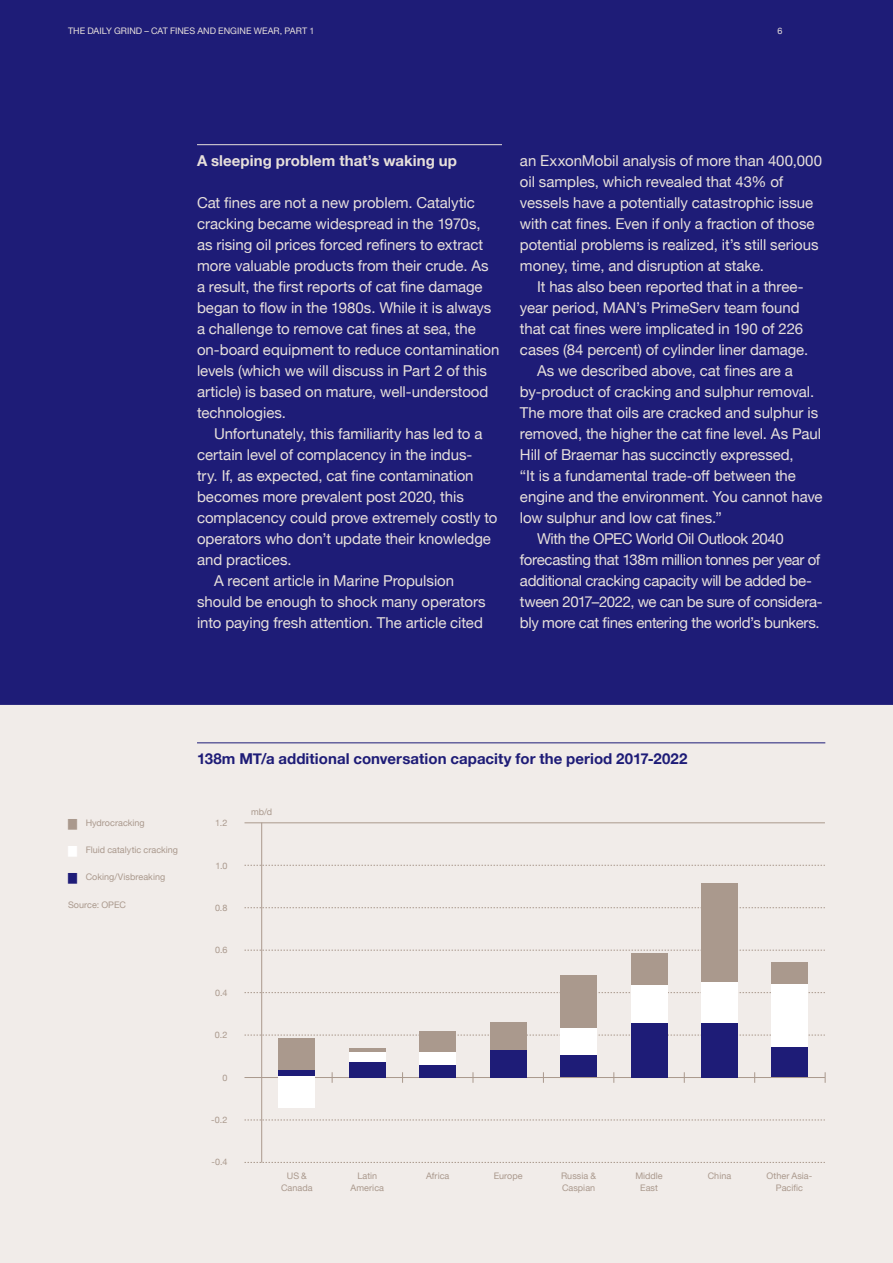
<style>
.page{position:relative;width:893px;height:1263px;background:#1e1c77}
.page>*{position:absolute;margin:0;border:0;box-sizing:border-box;transform-origin:0 0}
.t1{font:15px/21px "Helvetica Neue";letter-spacing:-.005em;color:#e7e0db}
.t2{font:15px "Helvetica Neue";letter-spacing:-.025em;color:#e7e0db}
.t3{font:700 15px "Helvetica Neue";letter-spacing:.005em;color:#1e1c77}
.t4{font:700 15px "Helvetica Neue";letter-spacing:.005em;color:#e7e0db}
.t5{font:9px/12px "Helvetica Neue";letter-spacing:.005em;color:#aa998d;text-align:center}
.t6{font:9px "Helvetica Neue";letter-spacing:.005em;color:#e7e0db}
.s1{color:#fff}
.s2{color:#1f1c78}
</style>
<div class="page">
<hr style="left:197px;top:144px;width:305px;height:1px;background:#e7e0db">
<div style="left:0;top:705px;width:893px;height:558px;background:#f1ece9"></div>
<hr style="left:244px;top:822px;width:581px;height:1px;background:#aa998d">
<hr style="left:261px;top:823px;width:1px;height:339px;background:#aa998d">
<svg style="left:244px;top:865px;width:581px;height:1px"></svg>
<svg style="left:244px;top:907px;width:581px;height:1px"></svg>
<svg style="left:244px;top:950px;width:581px;height:1px"></svg>
<svg style="left:244px;top:992px;width:581px;height:1px"></svg>
<svg style="left:244px;top:1035px;width:581px;height:1px"></svg>
<svg style="left:244px;top:1120px;width:581px;height:1px"></svg>
<hr style="left:244px;top:1077px;width:581px;height:1px;background:#aa998d">
<svg style="left:244px;top:1162px;width:581px;height:1px"></svg>
<div style="left:490px;top:1022px;width:36px;height:28px;background:#aa998d"></div>
<div style="left:490px;top:1050px;width:36px;height:27px;background:#1e1c77"></div>
<div style="left:561px;top:1028px;width:36px;height:27px;background:#fff"></div>
<div style="left:561px;top:976px;width:36px;height:52px;background:#aa998d"></div>
<div style="left:561px;top:1055px;width:36px;height:22px;background:#1e1c77"></div>
<div style="left:631px;top:984px;width:36px;height:39px;background:#fff"></div>
<div style="left:631px;top:953px;width:36px;height:31px;background:#aa998d"></div>
<div style="left:631px;top:1023px;width:36px;height:54px;background:#1e1c77"></div>
<div style="left:701px;top:981px;width:36px;height:42px;background:#fff"></div>
<div style="left:701px;top:883px;width:36px;height:98px;background:#aa998d"></div>
<div style="left:701px;top:1023px;width:36px;height:54px;background:#1e1c77"></div>
<div style="left:771px;top:984px;width:36px;height:63px;background:#fff"></div>
<div style="left:771px;top:963px;width:36px;height:21px;background:#aa998d"></div>
<div style="left:771px;top:1047px;width:36px;height:30px;background:#1e1c77"></div>
<div style="left:349px;top:1062px;width:36px;height:15px;background:#1e1c77"></div>
<hr style="left:349px;top:1048px;width:36px;height:4px;background:#aa998d">
<div style="left:349px;top:1052px;width:36px;height:10px;background:#fff"></div>
<div style="left:420px;top:1065px;width:36px;height:12px;background:#1e1c77"></div>
<div style="left:420px;top:1031px;width:36px;height:21px;background:#aa998d"></div>
<div style="left:420px;top:1052px;width:36px;height:13px;background:#fff"></div>
<div style="left:279px;top:1070px;width:36px;height:7px;background:#1e1c77"></div>
<div style="left:279px;top:1039px;width:36px;height:31px;background:#aa998d"></div>
<div style="left:279px;top:1077px;width:36px;height:31px;background:#fff"></div>
<hr style="left:197px;top:742px;width:628px;height:1px;background:#1e1c77">
<p class="t6" style="left:68px;top:24px;width:248px">THE DAILY GRIND – CAT FINES AND ENGINE WEAR, PART 1</p>
<p class="t6" style="left:777px;top:24px;width:7px">6</p>
<p class="t4" style="left:197px;top:149px;width:261px">A sleeping problem that’s waking up</p>
<p class="t1" style="left:197px;top:193px;width:304px">Cat fines are not a new problem. Catalytic cracking became widespread in the 1970s, as rising oil prices forced refiners to extract more valuable products from their crude. As a result, the first reports of cat fine damage began to flow in the 1980s. While it is always a challenge to remove cat fines at sea, the on-board equipment to reduce contamination levels (which we will discuss in Part 2 of this article) is based on mature, well-understood technologies.</p>
<p class="t1" style="left:214px;top:424px;width:270px">Unfortunately, this familiarity has led to a</p>
<p class="t1" style="left:197px;top:445px;width:277px">certain level of complacency in the indus-</p>
<p class="t1" style="left:197px;top:466px;width:278px">try. If, as expected, cat fine contamination</p>
<p class="t1" style="left:197px;top:487px;width:268px">becomes more prevalent post 2020, this</p>
<p class="t1" style="left:197px;top:508px;width:302px">complacency could prove extremely costly to</p>
<p class="t1" style="left:197px;top:529px;width:295px">operators who don’t update their knowledge</p>
<p class="t1" style="left:197px;top:550px;width:96px">and practices.</p>
<p class="t1" style="left:214px;top:571px;width:242px">A recent article in Marine Propulsion</p>
<p class="t1" style="left:197px;top:592px;width:290px">should be enough to shock many operators</p>
<p class="t1" style="left:197px;top:613px;width:287px">into paying fresh attention. The article cited</p>
<p class="t1" style="left:520px;top:151px;width:304px">an ExxonMobil analysis of more than 400,000 oil samples, which revealed that 43% of vessels have a potentially catastrophic issue with cat fines. Even if only a fraction of those potential problems is realized, it’s still serious money, time, and disruption at stake.</p>
<p class="t1" style="left:537px;top:277px;width:268px">It has also been reported that in a three-</p>
<p class="t1" style="left:520px;top:298px;width:281px">year period, MAN’s PrimeServ team found</p>
<p class="t1" style="left:520px;top:319px;width:285px">that cat fines were implicated in 190 of 226</p>
<p class="t1" style="left:520px;top:340px;width:290px">cases (84 percent) of cylinder liner damage.</p>
<p class="t1" style="left:537px;top:361px;width:257px">As we described above, cat fines are a</p>
<p class="t1" style="left:520px;top:382px;width:296px">by-product of cracking and sulphur removal.</p>
<p class="t1" style="left:520px;top:403px;width:300px">The more that oils are cracked and sulphur is</p>
<p class="t1" style="left:520px;top:424px;width:303px">removed, the higher the cat fine level. As Paul</p>
<p class="t1" style="left:520px;top:445px;width:275px">Hill of Braemar has succinctly expressed,</p>
<p class="t1" style="left:520px;top:466px;width:277px">“It is a fundamental trade-off between the</p>
<p class="t1" style="left:520px;top:487px;width:304px">engine and the environment. You cannot have</p>
<p class="t1" style="left:520px;top:508px;width:203px">low sulphur and low cat fines.”</p>
<p class="t2" style="left:537px;top:528px;width:248px">With the OPEC World Oil Outlook 2040</p>
<p class="t2" style="left:520px;top:549px;width:302px">forecasting that 138m million tonnes per year of</p>
<p class="t2" style="left:520px;top:570px;width:293px">additional cracking capacity will be added be-</p>
<p class="t1" style="left:520px;top:592px;width:304px">tween 2017–2022, we can be sure of considera-</p>
<p class="t2" style="left:520px;top:612px;width:301px">bly more cat fines entering the world’s bunkers.</p>
<p class="t3" style="left:197px;top:747px;width:492px">138m MT/a additional conversation capacity for the period 2017-2022</p>
<p class="t5" style="left:68px;top:817px;width:78px">█ Hydrocracking</p>
<p class="t5" style="left:68px;top:844px;width:112px"><span class="s1">█</span> Fluid catalytic cracking</p>
<p class="t5" style="left:68px;top:871px;width:99px"><span class="s2">█</span> Coking/Visbreaking</p>
<p class="t5" style="left:68px;top:899px;width:59px">Source: OPEC</p>
<p class="t5" style="left:215px;top:817px;width:14px">1.2</p>
<p class="t5" style="left:216px;top:860px;width:13px">1.0</p>
<p class="t5" style="left:215px;top:902px;width:14px">0.8</p>
<p class="t5" style="left:215px;top:945px;width:14px">0.6</p>
<p class="t5" style="left:215px;top:987px;width:14px">0.4</p>
<p class="t5" style="left:215px;top:1029px;width:14px">0.2</p>
<p class="t5" style="left:222px;top:1072px;width:7px">0</p>
<p class="t5" style="left:211px;top:1114px;width:18px">-0.2</p>
<p class="t5" style="left:211px;top:1157px;width:18px">-0.4</p>
<p class="t5" style="left:251px;top:807px;width:23px">mb/d</p>
<p class="t5" style="left:281px;top:1170px;width:33px">US &amp;<br>Canada</p>
<p class="t5" style="left:351px;top:1170px;width:35px">Latin<br>America</p>
<p class="t5" style="left:426px;top:1170px;width:25px">Africa</p>
<p class="t5" style="left:494px;top:1170px;width:30px">Europe</p>
<p class="t5" style="left:561px;top:1170px;width:37px;text-align:left">Russia &amp;<br>Caspian</p>
<p class="t5" style="left:635px;top:1170px;width:29px">Middle<br>East</p>
<p class="t5" style="left:708px;top:1170px;width:25px">China</p>
<p class="t5" style="left:766px;top:1170px;width:47px">Other Asia-<br>Pacific</p>
</div>
